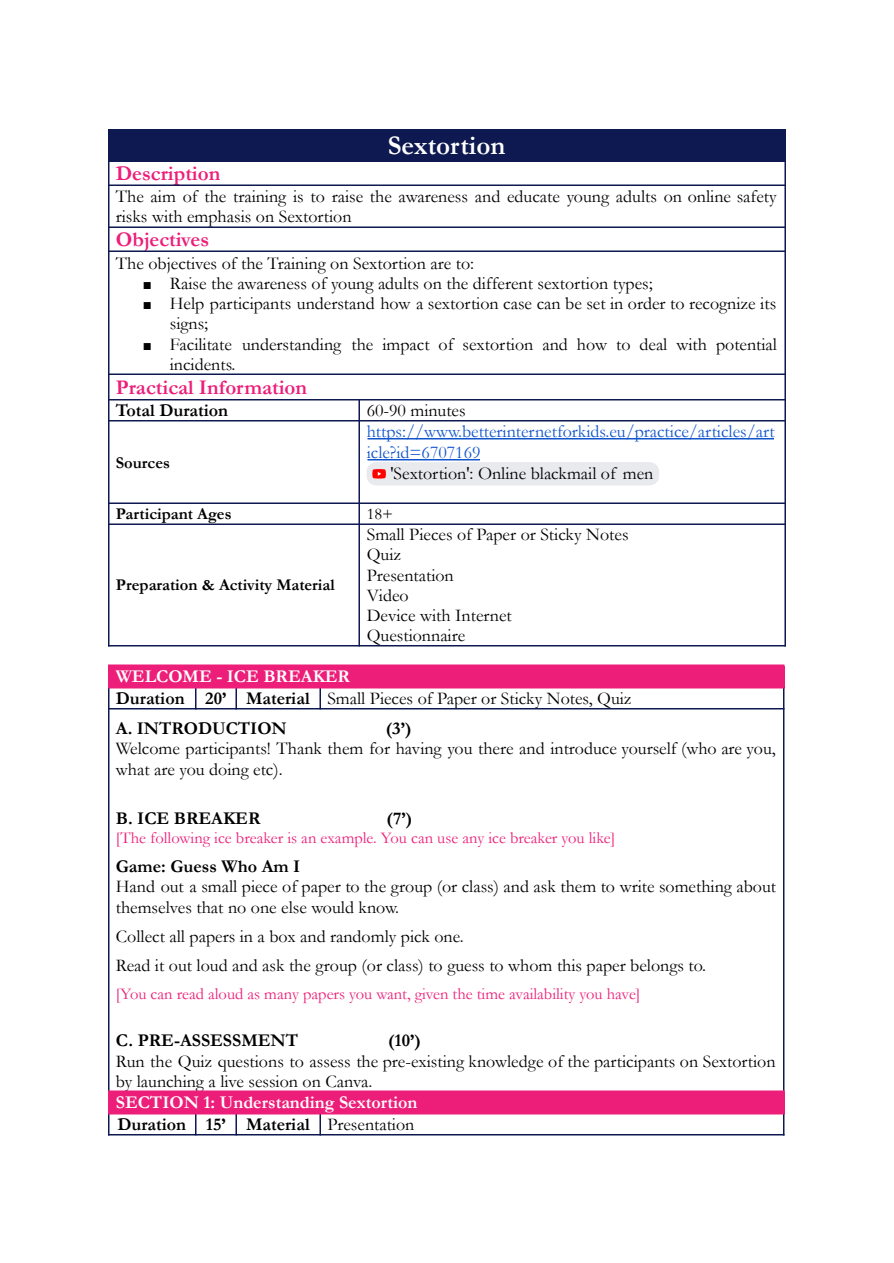
<style>
.page{position:relative;width:894px;height:1263px;background:#fff}
.page>*{position:absolute;margin:0;border:0;box-sizing:border-box;transform-origin:0 0}
.t1{font:700 27px "Garamond";color:#fff}
.t2{font:700 21px "Garamond";color:#ed1e79}
.t3{font:18px/20.2px "Garamond";color:#000}
.t4{font:700 18px "Garamond";color:#000}
.t5{font:18px/20.2px "Garamond";color:#15c}
.t6{font:700 18px/21.3px "Garamond";color:#fff}
.t7{font:16.5px "Garamond";color:#ed1e79}
.t8{font:700 16.5px "Garamond";color:#000}
.t9{font:16.5px "Garamond";color:#000}
.s1{font-family:"Arial";font-size:15px}
.s2{font-weight:700;color:#fff}
.s3{font-weight:700}
.s4{color:#000}
.s5{font-weight:400;color:#000}
</style>
<div class="page">
<div style="left:108px;top:129px;width:677px;height:32px;background:#0d1950"></div>
<div style="left:108px;top:666px;width:676px;height:21px;background:#ed1e79"></div>
<div style="left:108px;top:1092px;width:676px;height:22px;background:#ed1e79"></div>
<div style="left:367px;top:462px;width:292px;height:23px;background:#e8eaed;border-radius:9px"></div>
<svg style="left:372px;top:469px;width:14px;height:10px"></svg>
<div style="left:367px;top:463px;width:292px;height:22px;border:1px solid #e8eaed;border-radius:9px"></div>
<hr style="left:368px;top:438px;width:406px;height:2px;background:#15c">
<hr style="left:368px;top:459px;width:112px;height:2px;background:#15c">
<hr style="left:108px;top:129px;width:2px;height:518px;background:#0d1950">
<hr style="left:358px;top:399px;width:2px;height:248px;background:#0d1950">
<hr style="left:784px;top:129px;width:2px;height:518px;background:#0d1950">
<hr style="left:108px;top:161px;width:678px;height:1px;background:#0d1950">
<hr style="left:108px;top:185px;width:678px;height:1px;background:#0d1950">
<hr style="left:108px;top:227px;width:678px;height:1px;background:#0d1950">
<hr style="left:108px;top:251px;width:678px;height:1px;background:#0d1950">
<hr style="left:108px;top:374px;width:678px;height:1px;background:#0d1950">
<hr style="left:108px;top:399px;width:678px;height:2px;background:#0d1950">
<hr style="left:108px;top:420px;width:678px;height:2px;background:#0d1950">
<hr style="left:108px;top:503px;width:678px;height:1px;background:#0d1950">
<hr style="left:108px;top:524px;width:678px;height:1px;background:#0d1950">
<hr style="left:108px;top:645px;width:678px;height:2px;background:#0d1950">
<hr style="left:108px;top:687px;width:2px;height:405px;background:#0d1950">
<hr style="left:108px;top:1113px;width:2px;height:23px;background:#0d1950">
<hr style="left:195px;top:687px;width:2px;height:23px;background:#0d1950">
<hr style="left:195px;top:1113px;width:2px;height:23px;background:#0d1950">
<hr style="left:235px;top:687px;width:2px;height:23px;background:#0d1950">
<hr style="left:235px;top:1113px;width:2px;height:23px;background:#0d1950">
<svg style="left:320px;top:689px;width:1px;height:19px"></svg>
<svg style="left:320px;top:1115px;width:1px;height:21px"></svg>
<hr style="left:783px;top:666px;width:2px;height:22px;background:#ed1e79">
<hr style="left:783px;top:687px;width:2px;height:405px;background:#0d1950">
<hr style="left:783px;top:1091px;width:2px;height:22px;background:#ed1e79">
<hr style="left:783px;top:1113px;width:2px;height:23px;background:#0d1950">
<hr style="left:108px;top:664px;width:676px;height:2px;background:#ed1e79">
<hr style="left:108px;top:687px;width:676px;height:2px;background:#ed1e79">
<hr style="left:108px;top:708px;width:676px;height:2px;background:#0d1950">
<hr style="left:108px;top:1090px;width:676px;height:2px;background:#ed1e79">
<hr style="left:108px;top:1113px;width:676px;height:2px;background:#ed1e79">
<hr style="left:108px;top:1134px;width:676px;height:1px;background:#0d1950">
<h1 class="t1" style="left:388px;top:130px;width:119px">Sextortion</h1>
<p class="t2" style="left:116px;top:162px;width:106px">Description</p>
<p class="t3" style="left:116px;top:187px;width:662px">The aim of the training is to raise the awareness and educate young adults on online safety risks with emphasis on Sextortion</p>
<p class="t2" style="left:116px;top:228px;width:95px">Objectives</p>
<p class="t3" style="left:116px;top:253px;width:360px">The objectives of the Training on Sextortion are to:</p>
<p class="t3" style="left:143px;top:273px;width:511px"><span class="s1">■</span> Raise the awareness of young adults on the different sextortion types;</p>
<p class="t3" style="left:170px;top:294px;width:608px;text-indent:-27px"><span class="s1">■</span> Help participants understand how a sextortion case can be set in order to recognize its signs;</p>
<p class="t3" style="left:170px;top:334px;width:609px;text-indent:-27px"><span class="s1">■</span> Facilitate understanding the impact of sextortion and how to deal with potential incidents.</p>
<p class="t2" style="left:116px;top:376px;width:193px">Practical Information</p>
<p class="t4" style="left:116px;top:400px;width:114px">Total Duration</p>
<p class="t3" style="left:367px;top:400px;width:100px">60-90 minutes</p>
<p class="t8" style="left:116px;top:454px;width:56px">Sources</p>
<p class="t5" style="left:367px;top:422px;width:409px">https://www.betterinternetforkids.eu/practice/articles/art icle?id=6707169</p>
<p class="t3" style="left:390px;top:464px;width:265px">'Sextortion': Online blackmail of men</p>
<p class="t8" style="left:116px;top:505px;width:117px">Participant Ages</p>
<p class="t9" style="left:367px;top:505px;width:28px">18+</p>
<p class="t3" style="left:367px;top:525px;width:263px">Small Pieces of Paper or Sticky Notes<br>Quiz<br>Presentation<br>Video<br>Device with Internet<br>Questionnaire</p>
<p class="t3" style="left:116px;top:666px;width:517px;line-height:21.3px"><span class="s2">WELCOME - ICE BREAKER<br></span><span class="s3">Duration 20’ Material</span> Small Pieces of Paper or Sticky Notes, Quiz</p>
<p class="t4" style="left:116px;top:719px;width:172px">Α. INTRODUCTION</p>
<p class="t4" style="left:386px;top:719px;width:27px">(3’)</p>
<p class="t3" style="left:116px;top:739px;width:661px">Welcome participants! Thank them for having you there and introduce yourself (who are you, what are you doing etc).</p>
<p class="t4" style="left:116px;top:809px;width:146px">Β. ICE BREAKER</p>
<p class="t4" style="left:387px;top:809px;width:27px">(7’)</p>
<p class="t7" style="left:116px;top:829px;width:501px">[The following ice breaker is an example. You can use any ice breaker you like]</p>
<p class="t4" style="left:116px;top:857px;width:186px">Game: Guess Who Am I</p>
<p class="t3" style="left:116px;top:877px;width:662px">Hand out a small piece of paper to the group (or class) and ask them to write something about themselves that no one else would know.</p>
<p class="t3" style="left:116px;top:922px;width:592px;line-height:29.2px">Collect all papers in a box and randomly pick one.<br>Read it out loud and ask the group (or class) to guess to whom this paper belongs to.</p>
<p class="t7" style="left:116px;top:985px;width:526px">[You can read aloud as many papers you want, given the time availability you have]</p>
<p class="t4" style="left:116px;top:1031px;width:184px">C. PRE-ASSESSMENT</p>
<p class="t4" style="left:388px;top:1031px;width:34px">(10’)</p>
<p class="t3" style="left:116px;top:1051px;width:661px">Run the Quiz questions to assess the pre-existing knowledge of the participants on Sextortion by launching a live session on Canva.</p>
<p class="t6" style="left:116px;top:1092px;width:303px">SECTION 1: Understanding Sextortion<br><span class="s4">Duration 15’ Material</span> <span class="s5">Presentation</span></p>
<p class="t8" style="left:116px;top:576px;width:220px">Preparation &amp; Activity Material</p>
</div>
